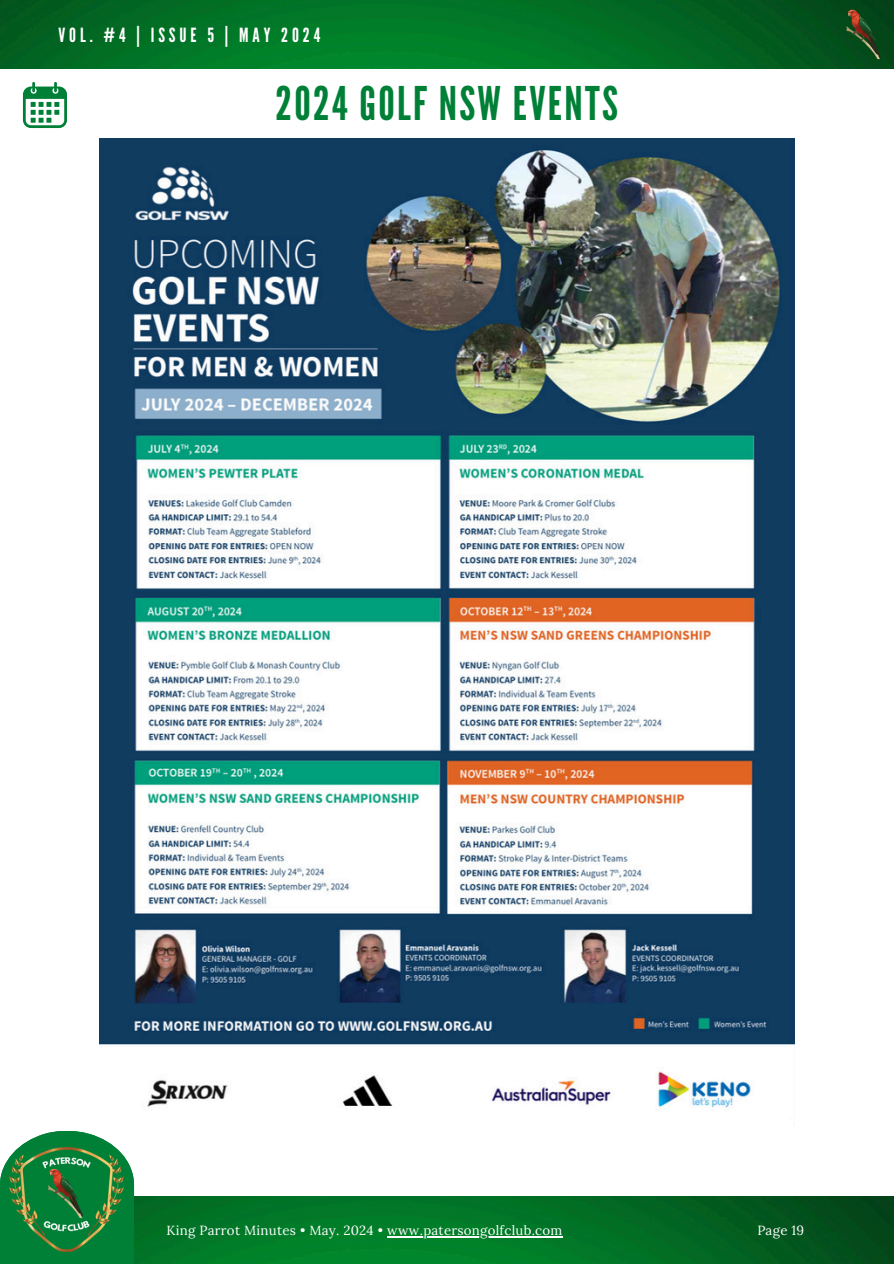
<style>
.page{position:relative;width:894px;height:1264px;background:#fff}
.page>*{position:absolute;margin:0;border:0;box-sizing:border-box;transform-origin:0 0}
.t1{font:46.35px "League Gothic";letter-spacing:.05em;color:#008037}
.t2{font:19.5px "League Gothic";letter-spacing:.2em;color:#fff}
.t3{font:13.2px "Lora";letter-spacing:.02em;color:#fff}
</style>
<div class="page">
<img style="left:134px;top:1196px;width:759px;height:67px">
<img style="left:0;top:0;width:893px;height:69px">
<svg style="left:0;top:1131px;width:134px;height:132px"></svg>
<img style="left:842px;top:8px;width:42px;height:52px">
<img style="left:10px;top:1142px;width:113px;height:114px">
<img style="left:99px;top:138px;width:694px;height:970px">
<hr style="left:387px;top:1236px;width:175px;height:1px;background:#fff">
<svg style="left:23px;top:82px;width:44px;height:46px"></svg>
<p class="t2" style="left:58px;top:23px;width:263px">VOL. #4 | ISSUE 5 | MAY 2024</p>
<p class="t1" style="left:275px;top:77px;width:344px">2024 GOLF NSW EVENTS</p>
<p class="t3" style="left:167px;top:1222px;width:397px">King Parrot Minutes • May. 2024 • www.patersongolfclub.com</p>
<p class="t3" style="left:757px;top:1222px;width:48px">Page 19</p>
</div>
